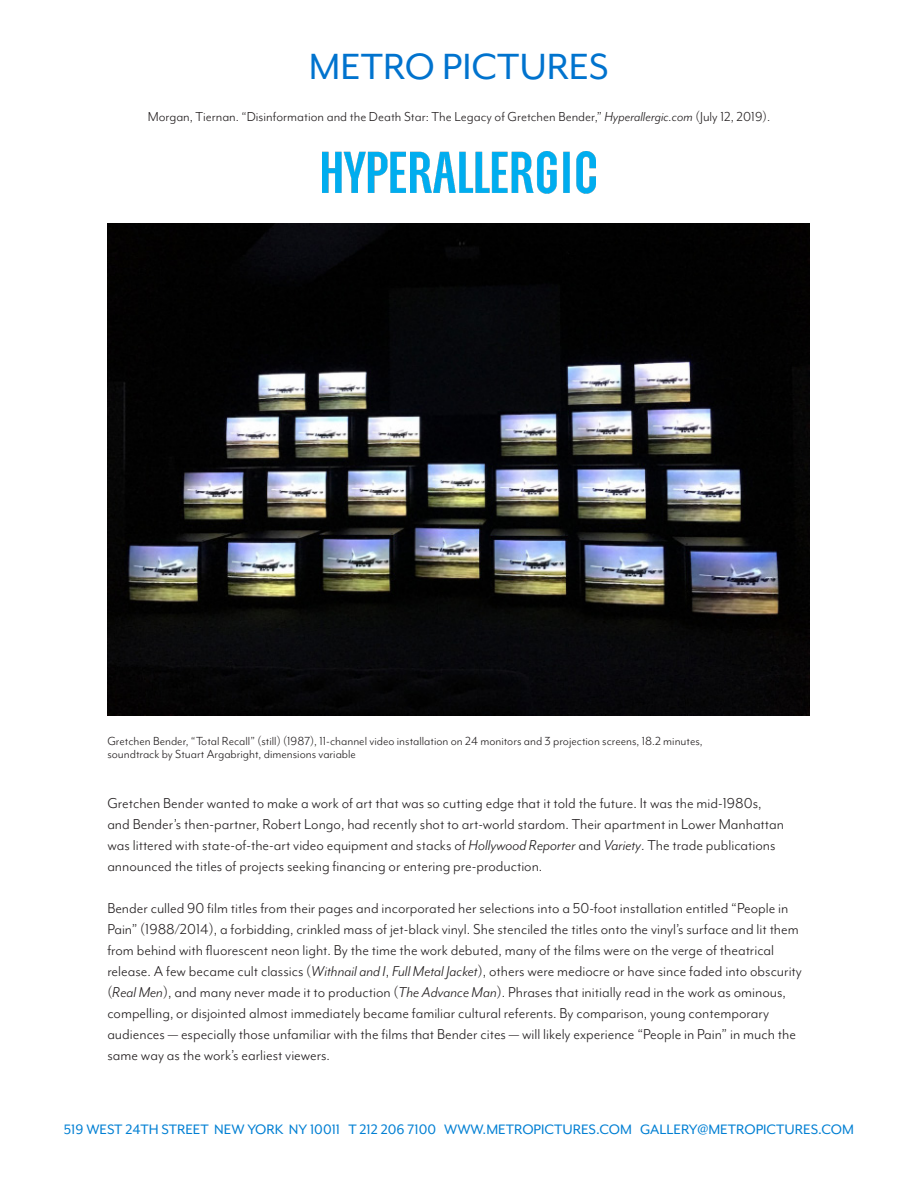
<style>
.page{position:relative;width:918px;height:1188px;background:#fff}
.page>*{position:absolute;margin:0;border:0;box-sizing:border-box;transform-origin:0 0}
.t1{font:42px "Mr Eaves Mod OT";color:#0073ce}
.t2{font:16.5px/21px "Mr Eaves Mod OT";color:#231f20}
.t3{font:15.75px "Mr Eaves Mod OT";color:#007fd3}
.t4{font:15px "Mr Eaves Mod OT";color:#231f20}
.t5{font:13.5px "Mr Eaves Mod OT";color:#231f20}
.s1{font-style:italic}
</style>
<div class="page">
<img style="left:323px;top:151px;width:272px;height:43px">
<img style="left:107px;top:224px;width:703px;height:492px">
<p class="t1" style="left:309px;top:44px;width:302px">METRO PICTURES</p>
<p class="t4" style="left:148px;top:108px;width:624px">Morgan, Tiernan. “Disinformation and the Death Star: The Legacy of Gretchen Bender,” <span class="s1">Hyperallergic.com</span> (July 12, 2019).</p>
<p class="t5" style="left:107px;top:733px;width:597px">Gretchen Bender, “Total Recall” (still) (1987), 11-channel video installation on 24 monitors and 3 projection screens, 18.2 minutes,</p>
<p class="t5" style="left:107px;top:747px;width:250px">soundtrack by Stuart Argabright, dimensions variable</p>
<p class="t2" style="left:107px;top:792px;width:678px">Gretchen Bender wanted to make a work of art that was so cutting edge that it told the future. It was the mid-1980s, and Bender’s then-partner, Robert Longo, had recently shot to art-world stardom. Their apartment in Lower Manhattan was littered with state-of-the-art video equipment and stacks of <span class="s1">Hollywood Reporter</span> and <span class="s1">Variety</span>. The trade publications announced the titles of projects seeking financing or entering pre-production.</p>
<p class="t2" style="left:107px;top:897px;width:696px">Bender culled 90 film titles from their pages and incorporated her selections into a 50-foot installation entitled “People in Pain” (1988/2014), a forbidding, crinkled mass of jet-black vinyl. She stenciled the titles onto the vinyl’s surface and lit them from behind with fluorescent neon light. By the time the work debuted, many of the films were on the verge of theatrical release. A few became cult classics (<span class="s1">Withnail and I</span>, <span class="s1">Full Metal Jacket</span>), others were mediocre or have since faded into obscurity (<span class="s1">Real Men</span>), and many never made it to production (<span class="s1">The Advance Man</span>). Phrases that initially read in the work as ominous, compelling, or disjointed almost immediately became familiar cultural referents. By comparison, young contemporary audiences — especially those unfamiliar with the films that Bender cites — will likely experience “People in Pain” in much the same way as the work’s earliest viewers.</p>
<p class="t3" style="left:64px;top:1121px;width:792px">519 WEST 24TH STREET NEW YORK NY 10011 T 212 206 7100 WWW.METROPICTURES.COM GALLERY@METROPICTURES.COM</p>
</div>
